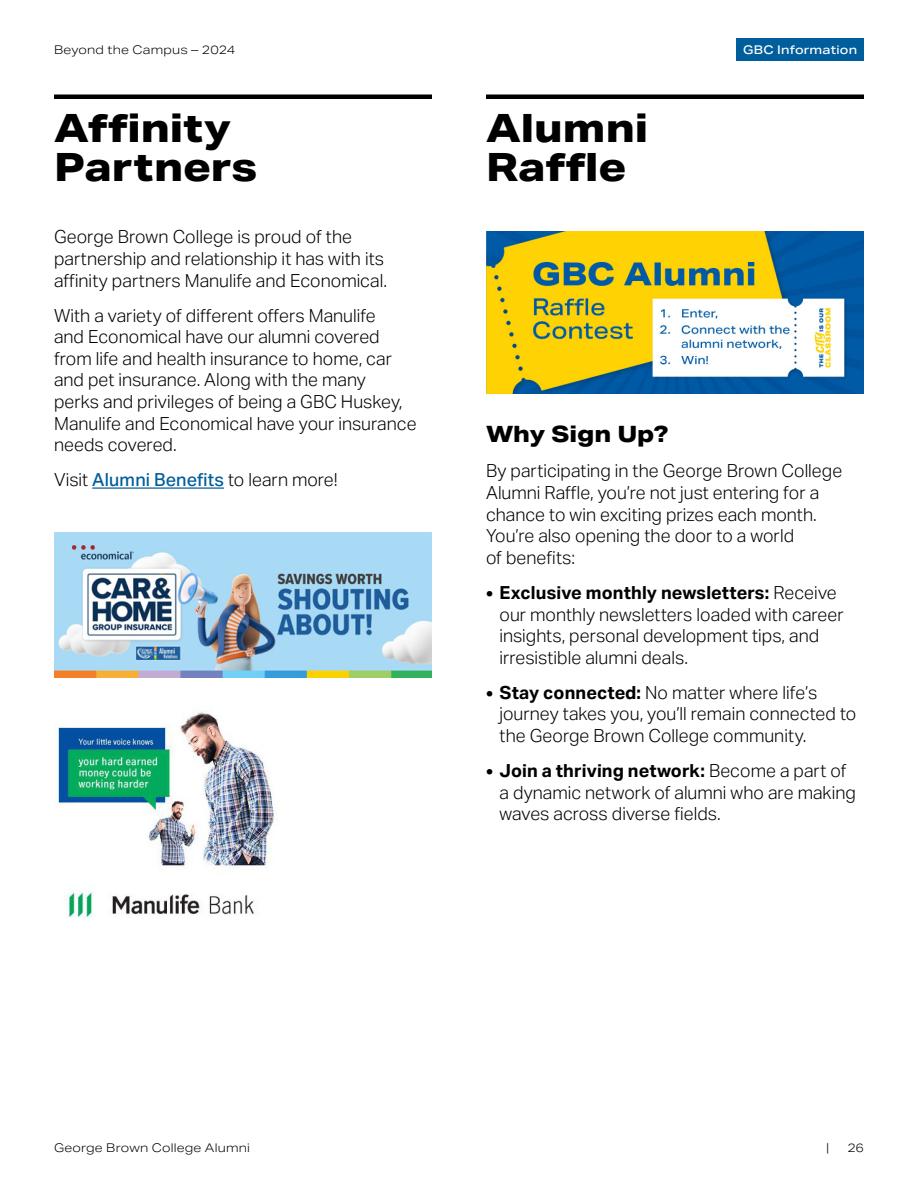
<style>
.page{position:relative;width:918px;height:1188px;background:#fff}
.page>*{position:absolute;margin:0;border:0;box-sizing:border-box;transform-origin:0 0}
.H1{font:800 39px/39px "Aktiv Grotesk Ex";color:#000}
.t1{font:800 22.5px "Aktiv Grotesk Ex";letter-spacing:.005em;color:#000}
.t2{font:300 18px/21.6px "Aktiv Grotesk";color:#000}
.t3{font:300 12px "Aktiv Grotesk Ex";letter-spacing:.02em;color:#000}
.t4{font:500 12px "Aktiv Grotesk Ex";letter-spacing:.02em;color:#fff}
.s1{font-weight:500;color:#005e9c}
.s2{font-weight:700}
</style>
<div class="page">
<div style="left:736px;top:39px;width:128px;height:22px;background:#005e9c"></div>
<div style="left:54px;top:94px;width:378px;height:5px;background:#000"></div>
<hr style="left:92px;top:487px;width:132px;height:2px;background:#005e9c">
<img style="left:54px;top:712px;width:220px;height:206px">
<img style="left:54px;top:532px;width:378px;height:146px">
<div style="left:486px;top:94px;width:378px;height:5px;background:#000"></div>
<img style="left:486px;top:231px;width:378px;height:162px">
<p class="t3" style="left:54px;top:43px;width:183px">Beyond the Campus – 2024</p>
<h1 class="H1" style="left:54px;top:109px;width:205px">Affinity<br>Partners</h1>
<p class="t2" style="left:54px;top:226px;width:335px">George Brown College is proud of the partnership and relationship it has with its affinity partners Manulife and Economical.</p>
<p class="t2" style="left:54px;top:305px;width:364px">With a variety of different offers Manulife<br>and Economical have our alumni covered from life and health insurance to home, car and pet insurance. Along with the many<br>perks and privileges of being a GBC Huskey, Manulife and Economical have your insurance needs covered.</p>
<p class="t2" style="left:54px;top:469px;width:285px">Visit <span class="s1">Alumni Benefits</span> to learn more!</p>
<h1 class="H1" style="left:486px;top:109px;width:164px">Alumni<br>Raffle</h1>
<p class="t4" style="left:743px;top:43px;width:116px">GBC Information</p>
<h2 class="t1" style="left:486px;top:421px;width:184px">Why Sign Up?</h2>
<p class="t2" style="left:486px;top:460px;width:358px">By participating in the George Brown College Alumni Raffle, you’re not just entering for a chance to win exciting prizes each month.<br>You’re also opening the door to a world<br>of benefits:</p>
<p class="t2" style="left:500px;top:582px;width:346px;text-indent:-14px"><span class="s2">• Exclusive monthly newsletters:</span> Receive our monthly newsletters loaded with career insights, personal development tips, and irresistible alumni deals.</p>
<p class="t2" style="left:500px;top:682px;width:358px;text-indent:-14px"><span class="s2">• Stay connected:</span> No matter where life’s journey takes you, you’ll remain connected to the George Brown College community.</p>
<p class="t2" style="left:500px;top:760px;width:358px;text-indent:-14px"><span class="s2">• Join a thriving network:</span> Become a part of a dynamic network of alumni who are making waves across diverse fields.</p>
<p class="t3" style="left:54px;top:1141px;width:198px">George Brown College Alumni</p>
<p class="t3" style="left:826px;top:1141px;width:5px">|</p>
<p class="t3" style="left:847px;top:1141px;width:18px">26</p>
</div>
